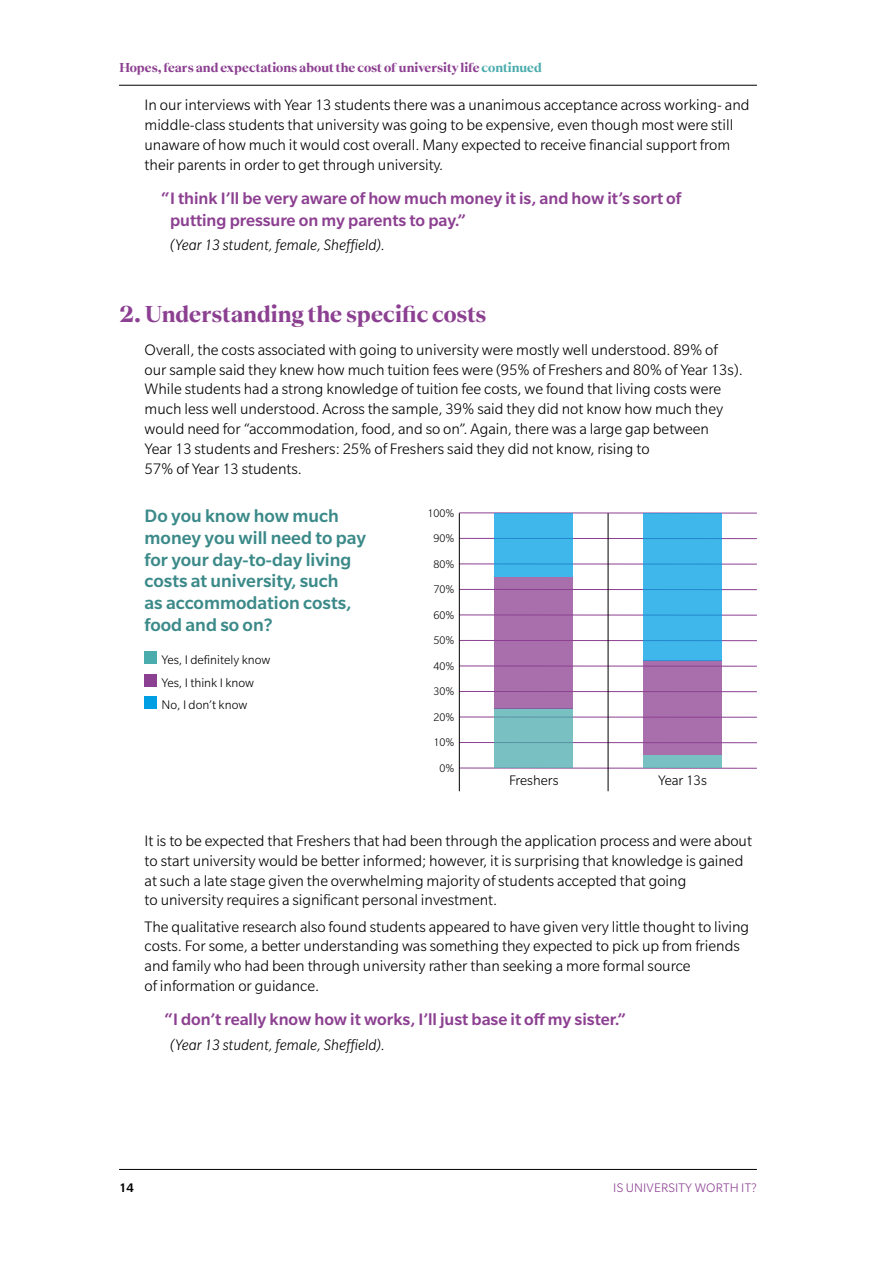
<style>
.page{position:relative;width:893px;height:1263px;background:#fff}
.page>*{position:absolute;margin:0;border:0;box-sizing:border-box;transform-origin:0 0}
.Page_Head{font:700 24px "Teodor";color:#8c4091}
.In_Detail_First_line{font:500 19.5px/21.8px "Slate Pro";color:#3b8a89}
.Body_text_in_line_qu{font:500 18px/21.6px "Slate Pro";color:#8c4091}
.In_Detail_Body_text{font:300 16.5px/19.8px "Slate Pro";color:#000}
.Body_text_in_line_qu-2{font:italic 300 16.5px "Slate Pro";color:#000}
.Body_text{font:300 15px "Slate Pro";color:#000}
.Page_Head-2{font:700 13.5px "Teodor";color:#8c4091}
.Indent{font:300 13.5px "Slate Pro";color:#000}
.t1{font:300 13.5px "Slate Pro";letter-spacing:.01em;color:#8c4091}
.t2{font:500 13.5px "Slate Pro";color:#000}
.Body_text-2{font:300 12px "Slate Pro";color:#000}
.s1{color:#4bacad}
</style>
<div class="page">
<hr style="left:119px;top:1169px;width:638px;height:1px;background:#000">
<hr style="left:119px;top:85px;width:638px;height:1px;background:#000">
<hr style="left:459px;top:768px;width:298px;height:1px;background:#8c4091">
<hr style="left:459px;top:742px;width:298px;height:1px;background:#8c4091">
<hr style="left:459px;top:717px;width:298px;height:1px;background:#8c4091">
<hr style="left:459px;top:691px;width:298px;height:1px;background:#8c4091">
<hr style="left:459px;top:666px;width:298px;height:1px;background:#8c4091">
<hr style="left:459px;top:640px;width:298px;height:1px;background:#8c4091">
<hr style="left:459px;top:615px;width:298px;height:1px;background:#8c4091">
<hr style="left:459px;top:589px;width:298px;height:1px;background:#8c4091">
<hr style="left:459px;top:564px;width:298px;height:1px;background:#8c4091">
<hr style="left:459px;top:538px;width:298px;height:1px;background:#8c4091">
<hr style="left:459px;top:513px;width:298px;height:1px;background:#8c4091">
<hr style="left:608px;top:513px;width:1px;height:278px;background:#000">
<hr style="left:459px;top:513px;width:1px;height:278px;background:#000">
<div style="left:494px;top:708px;width:79px;height:60px;background:#78c0c1"></div>
<div style="left:643px;top:755px;width:79px;height:13px;background:#78c0c1"></div>
<div style="left:145px;top:651px;width:12px;height:13px;background:#4bacad"></div>
<div style="left:145px;top:674px;width:12px;height:13px;background:#8c4091"></div>
<div style="left:145px;top:696px;width:12px;height:13px;background:#009fe3"></div>
<div style="left:494px;top:577px;width:79px;height:131px;background:#a86fac"></div>
<div style="left:643px;top:661px;width:79px;height:94px;background:#a86fac"></div>
<div style="left:494px;top:513px;width:79px;height:64px;background:#40b7ea"></div>
<div style="left:643px;top:513px;width:79px;height:148px;background:#40b7ea"></div>
<p class="Page_Head-2" style="left:119px;top:58px;width:424px">Hopes, fears and expectations about the cost of university life <span class="s1">continued</span></p>
<p class="In_Detail_Body_text" style="left:145px;top:95px;width:606px">In our interviews with Year 13 students there was a unanimous acceptance across working- and middle-class students that university was going to be expensive, even though most were still unaware of how much it would cost overall. Many expected to receive financial support from their parents in order to get through university.</p>
<p class="Body_text_in_line_qu" style="left:170px;top:188px;width:513px;text-indent:-9px">“I think I’ll be very aware of how much money it is, and how it’s sort of putting pressure on my parents to pay.”</p>
<p class="Body_text_in_line_qu-2" style="left:170px;top:236px;width:216px">(Year 13 student, female, Sheffield).</p>
<p class="Page_Head" style="left:119px;top:296px;width:369px">2.Understanding the specific costs</p>
<p class="In_Detail_Body_text" style="left:145px;top:340px;width:600px">Overall, the costs associated with going to university were mostly well understood. 89% of our sample said they knew how much tuition fees were (95% of Freshers and 80% of Year 13s).<br>While students had a strong knowledge of tuition fee costs, we found that living costs were much less well understood. Across the sample, 39% said they did not know how much they would need for “accommodation, food, and so on”. Again, there was a large gap between<br>Year 13 students and Freshers: 25% of Freshers said they did not know, rising to<br>57% of Year 13 students.</p>
<p class="In_Detail_First_line" style="left:145px;top:505px;width:223px">Do you know how much money you will need to pay for your day-to-day living costs at university, such<br>as accommodation costs, food and so on?</p>
<p class="Indent" style="left:162px;top:653px;width:110px">Yes, I definitely know</p>
<p class="Indent" style="left:162px;top:675px;width:94px">Yes, I think I know</p>
<p class="Indent" style="left:162px;top:698px;width:87px">No, I don’t know</p>
<p class="Body_text-2" style="left:427px;top:507px;width:28px">100%</p>
<p class="Body_text-2" style="left:433px;top:532px;width:22px">90%</p>
<p class="Body_text-2" style="left:433px;top:558px;width:22px">80%</p>
<p class="Body_text-2" style="left:433px;top:583px;width:22px">70%</p>
<p class="Body_text-2" style="left:433px;top:609px;width:22px">60%</p>
<p class="Body_text-2" style="left:433px;top:634px;width:22px">50%</p>
<p class="Body_text-2" style="left:433px;top:660px;width:22px">40%</p>
<p class="Body_text-2" style="left:433px;top:685px;width:22px">30%</p>
<p class="Body_text-2" style="left:433px;top:711px;width:22px">20%</p>
<p class="Body_text-2" style="left:433px;top:736px;width:22px">10%</p>
<p class="Body_text-2" style="left:439px;top:762px;width:16px">0%</p>
<p class="Body_text" style="left:509px;top:772px;width:51px">Freshers</p>
<p class="Body_text" style="left:658px;top:772px;width:50px">Year 13s</p>
<p class="In_Detail_Body_text" style="left:145px;top:831px;width:609px">It is to be expected that Freshers that had been through the application process and were about to start university would be better informed; however, it is surprising that knowledge is gained at such a late stage given the overwhelming majority of students accepted that going<br>to university requires a significant personal investment.</p>
<p class="In_Detail_Body_text" style="left:145px;top:916px;width:606px">The qualitative research also found students appeared to have given very little thought to living costs. For some, a better understanding was something they expected to pick up from friends and family who had been through university rather than seeking a more formal source<br>of information or guidance.</p>
<p class="Body_text_in_line_qu" style="left:165px;top:1009px;width:462px">“I don’t really know how it works, I’ll just base it off my sister.”</p>
<p class="Body_text_in_line_qu-2" style="left:170px;top:1036px;width:216px">(Year 13 student, female, Sheffield).</p>
<p class="t2" style="left:119px;top:1181px;width:16px">14</p>
<p class="t1" style="left:613px;top:1181px;width:145px">IS UNIVERSITY WORTH IT?</p>
</div>
